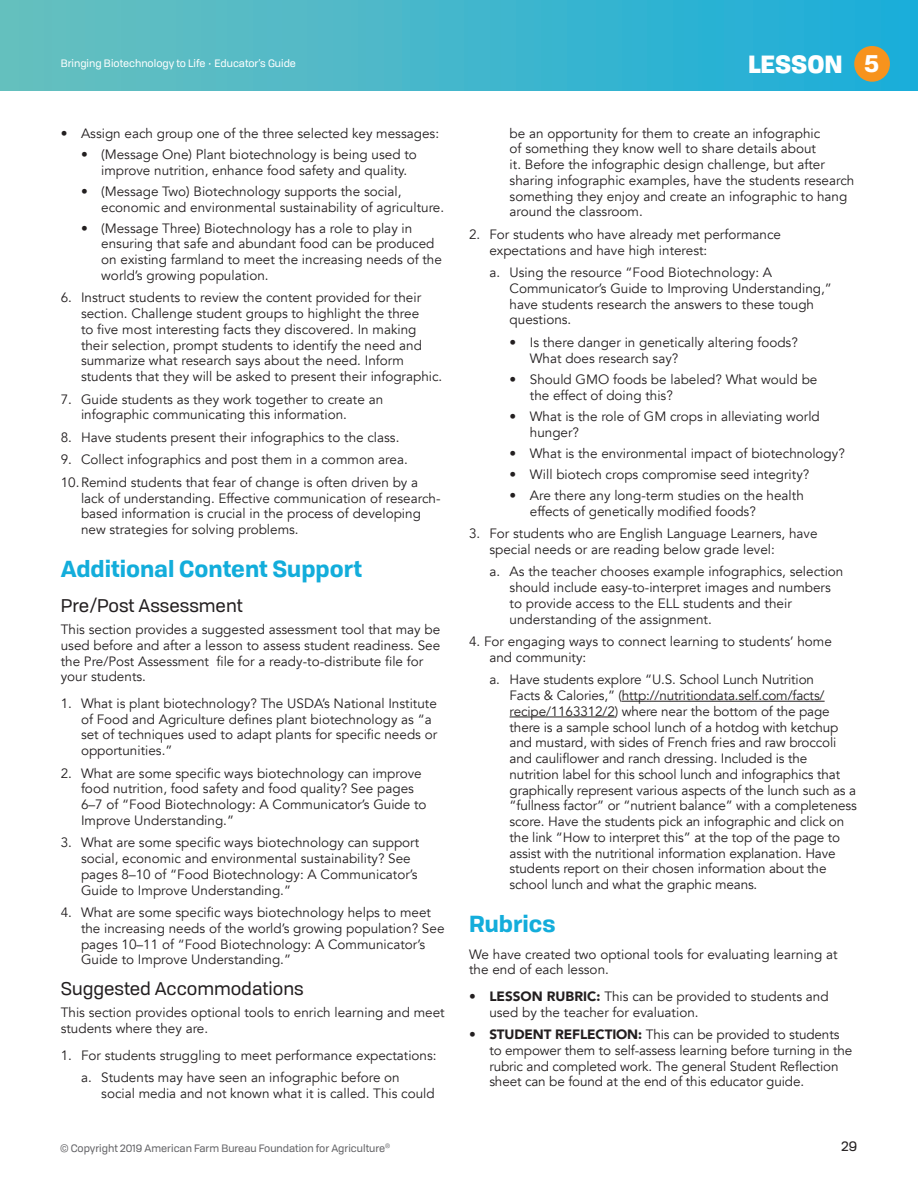
<style>
.page{position:relative;width:918px;height:1188px;background:#fff}
.page>*{position:absolute;margin:0;border:0;box-sizing:border-box;transform-origin:0 0}
.text_-_large{font:900 24px "Tofino Personal";color:#fff}
.Subhead{font:700 22.5px "Tofino Personal";color:#13addb}
.Sub_Subhead{font:18px "Tofino Personal";color:#231f20}
.text_-_small_seconda{font:13.5px/15.8px "Avenir";color:#231f20}
.text_-_small_indent{font:13.5px/15.8px "Avenir";color:#231f20}
.text_-_small{font:13.5px/15.8px "Avenir";color:#231f20}
.t1{font:13.5px "Tofino Personal";color:#231f20}
.t2{font:10.5px "Tofino Personal";color:#636366}
.t3{font:10.5px "Tofino Personal";color:#fff}
.s1{font-weight:700}
.s2{font-weight:900}
</style>
<div class="page">
<div style="left:0;top:0;width:918px;height:91px;background:linear-gradient(to right,#6ac0be,#1aadda)"></div>
<div style="left:854px;top:46px;width:36px;height:36px;background:#f7931d;border-radius:50%"></div>
<hr style="left:622px;top:701px;width:203px;height:1px;background:#231f20">
<hr style="left:510px;top:717px;width:105px;height:1px;background:#231f20">
<p class="t3" style="left:61px;top:56px;width:237px">Bringing Biotechnology to Life • Educator’s Guide</p>
<p class="text_-_large" style="left:748px;top:44px;width:133px">LESSON <span class="s1">5</span></p>
<p class="text_-_small_seconda" style="left:61px;top:125px;width:380px">• Assign each group one of the three selected key messages:</p>
<p class="text_-_small_seconda" style="left:101px;top:147px;width:317px;text-indent:-20px">• (Message One) Plant biotechnology is being used to improve nutrition, enhance food safety and quality.</p>
<p class="text_-_small_seconda" style="left:101px;top:183px;width:344px;text-indent:-20px">• (Message Two) Biotechnology supports the social, economic and environmental sustainability of agriculture.</p>
<p class="text_-_small_seconda" style="left:101px;top:220px;width:342px;text-indent:-20px">• (Message Three) Biotechnology has a role to play in ensuring that safe and abundant food can be produced on existing farmland to meet the increasing needs of the world’s growing population.</p>
<p class="text_-_small_indent" style="left:81px;top:290px;width:363px;text-indent:-20px">6. Instruct students to review the content provided for their section. Challenge student groups to highlight the three<br>to five most interesting facts they discovered. In making their selection, prompt students to identify the need and summarize what research says about the need. Inform students that they will be asked to present their infographic.</p>
<p class="text_-_small_indent" style="left:81px;top:391px;width:304px;text-indent:-20px">7. Guide students as they work together to create an infographic communicating this information.</p>
<p class="text_-_small_indent" style="left:61px;top:430px;width:340px">8. Have students present their infographics to the class.</p>
<p class="text_-_small_indent" style="left:61px;top:452px;width:349px">9. Collect infographics and post them in a common area.</p>
<p class="text_-_small_indent" style="left:81px;top:475px;width:361px;text-indent:-20px">10.Remind students that fear of change is often driven by a lack of understanding. Effective communication of research&shy;based information is crucial in the process of developing new strategies for solving problems.</p>
<p class="Subhead" style="left:61px;top:550px;width:303px">Additional Content Support</p>
<p class="Sub_Subhead" style="left:61px;top:592px;width:184px">Pre/Post Assessment</p>
<p class="text_-_small" style="left:61px;top:622px;width:381px">This section provides a suggested assessment tool that may be used before and after a lesson to assess student readiness. See the Pre/Post Assessment file for a ready-to-distribute file for your students.</p>
<p class="text_-_small_indent" style="left:81px;top:696px;width:358px;text-indent:-20px">1. What is plant biotechnology? The USDA’s National Institute of Food and Agriculture defines plant biotechnology as “a set of techniques used to adapt plants for specific needs or opportunities.”</p>
<p class="text_-_small_indent" style="left:81px;top:765px;width:347px;text-indent:-20px">2. What are some specific ways biotechnology can improve food nutrition, food safety and food quality? See pages 6–7 of “Food Biotechnology: A Communicator’s Guide to Improve Understanding.”</p>
<p class="text_-_small_indent" style="left:81px;top:835px;width:340px;text-indent:-20px">3. What are some specific ways biotechnology can support social, economic and environmental sustainability? See pages 8–10 of “Food Biotechnology: A Communicator’s Guide to Improve Understanding.”</p>
<p class="text_-_small_indent" style="left:81px;top:905px;width:365px;text-indent:-20px">4. What are some specific ways biotechnology helps to meet the increasing needs of the world’s growing population? See pages 10–11 of “Food Biotechnology: A Communicator’s Guide to Improve Understanding.”</p>
<p class="Sub_Subhead" style="left:61px;top:975px;width:244px">Suggested Accommodations</p>
<p class="text_-_small" style="left:61px;top:1005px;width:385px">This section provides optional tools to enrich learning and meet students where they are.</p>
<p class="text_-_small_indent" style="left:61px;top:1047px;width:377px">1. For students struggling to meet performance expectations:</p>
<p class="text_-_small_seconda" style="left:101px;top:1070px;width:335px;text-indent:-20px">a. Students may have seen an infographic before on social media and not known what it is called. This could</p>
<p class="text_-_small_seconda" style="left:510px;top:125px;width:346px">be an opportunity for them to create an infographic<br>of something they know well to share details about<br>it. Before the infographic design challenge, but after sharing infographic examples, have the students research something they enjoy and create an infographic to hang around the classroom.</p>
<p class="text_-_small_indent" style="left:489px;top:227px;width:293px;text-indent:-20px">2. For students who have already met performance expectations and have high interest:</p>
<p class="text_-_small_seconda" style="left:510px;top:265px;width:324px;text-indent:-20px">a. Using the resource “Food Biotechnology: A Communicator’s Guide to Improving Understanding,” have students research the answers to these tough questions.</p>
<p class="text_-_small_seconda" style="left:530px;top:335px;width:270px;text-indent:-20px">• Is there danger in genetically altering foods?<br>What does research say?</p>
<p class="text_-_small_seconda" style="left:530px;top:372px;width:289px;text-indent:-20px">• Should GMO foods be labeled? What would be the effect of doing this?</p>
<p class="text_-_small_seconda" style="left:530px;top:408px;width:291px;text-indent:-20px">• What is the role of GM crops in alleviating world hunger?</p>
<p class="text_-_small_seconda" style="left:510px;top:445px;width:337px">• What is the environmental impact of biotechnology?</p>
<p class="text_-_small_seconda" style="left:510px;top:467px;width:301px">• Will biotech crops compromise seed integrity?</p>
<p class="text_-_small_seconda" style="left:530px;top:488px;width:275px;text-indent:-20px">• Are there any long-term studies on the health effects of genetically modified foods?</p>
<p class="text_-_small_indent" style="left:489px;top:526px;width:330px;text-indent:-20px">3. For students who are English Language Learners, have special needs or are reading below grade level:</p>
<p class="text_-_small_seconda" style="left:510px;top:564px;width:335px;text-indent:-20px">a. As the teacher chooses example infographics, selection should include easy-to-interpret images and numbers to provide access to the ELL students and their understanding of the assignment.</p>
<p class="text_-_small_indent" style="left:489px;top:634px;width:344px;text-indent:-20px">4. For engaging ways to connect learning to students’ home and community:</p>
<p class="text_-_small_seconda" style="left:510px;top:672px;width:349px;text-indent:-20px">a. Have students explore “U.S. School Lunch Nutrition<br>Facts &amp; Calories,” (http://nutritiondata.self.com/facts/ recipe/1163312/2) where near the bottom of the page there is a sample school lunch of a hotdog with ketchup and mustard, with sides of French fries and raw broccoli and cauliflower and ranch dressing. Included is the nutrition label for this school lunch and infographics that graphically represent various aspects of the lunch such as a “fullness factor” or “nutrient balance” with a completeness score. Have the students pick an infographic and click on the link “How to interpret this” at the top of the page to assist with the nutritional information explanation. Have students report on their chosen information about the school lunch and what the graphic means.</p>
<p class="Subhead" style="left:469px;top:905px;width:88px">Rubrics</p>
<p class="text_-_small" style="left:469px;top:946px;width:370px">We have created two optional tools for evaluating learning at the end of each lesson.</p>
<p class="text_-_small_seconda" style="left:489px;top:989px;width:341px;text-indent:-20px">• <span class="s2">LESSON RUBRIC:</span> This can be provided to students and used by the teacher for evaluation.</p>
<p class="text_-_small_seconda" style="left:489px;top:1027px;width:365px;text-indent:-20px">• <span class="s2">STUDENT REFLECTION:</span> This can be provided to students to empower them to self-assess learning before turning in the rubric and completed work. The general Student Reflection sheet can be found at the end of this educator guide.</p>
<p class="t2" style="left:60px;top:1140px;width:332px">© Copyright 2019 American Farm Bureau Foundation for Agriculture<sup>®</sup></p>
<p class="t1" style="left:842px;top:1136px;width:17px">29</p>
</div>
